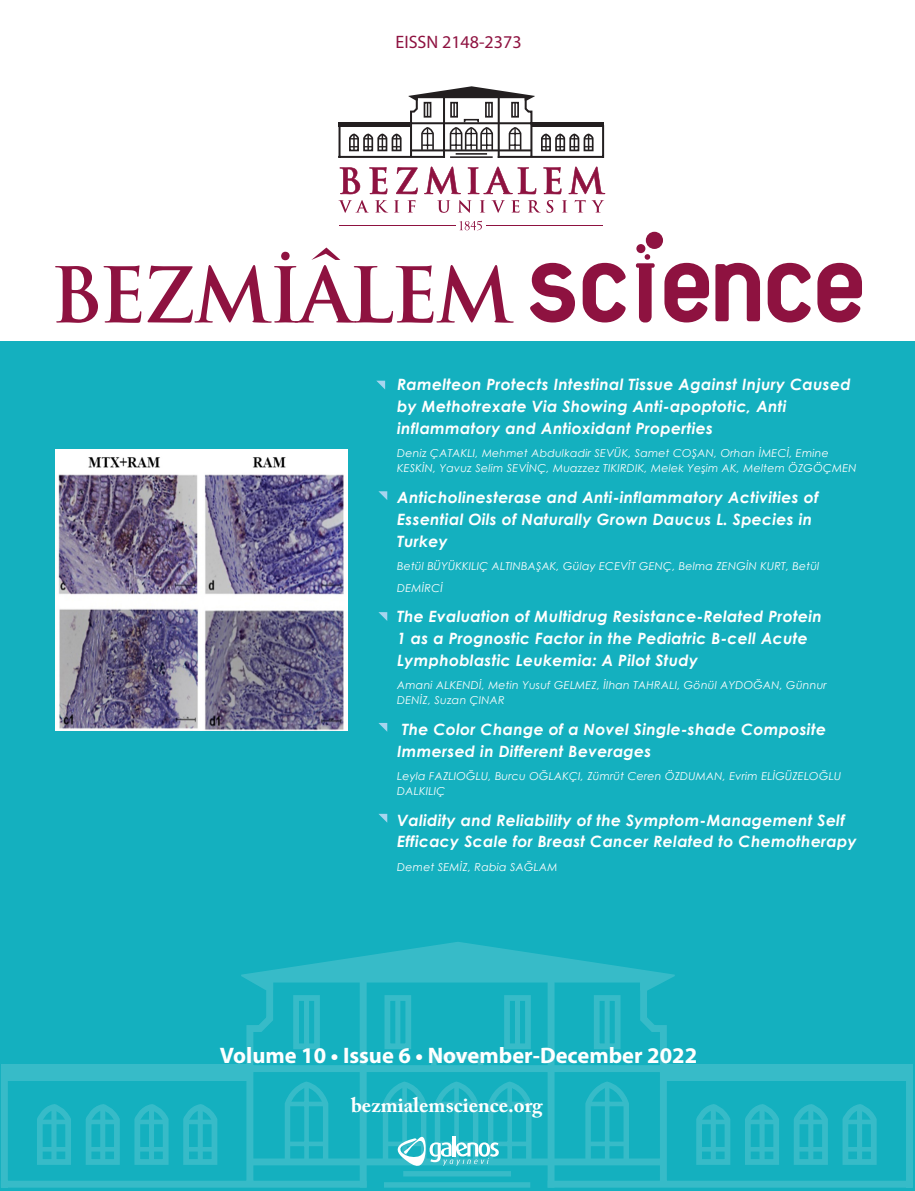
<style>
.page{position:relative;width:915px;height:1191px;background:#fff}
.page>*{position:absolute;margin:0;border:0;box-sizing:border-box;transform-origin:0 0}
.t1{font:700 22.5px "Myriad Pro";color:#fff}
.t2{font:700 20.7px "Adobe Caslon Pro";color:#fff}
.t3{font:18px "Myriad Pro";color:#8e1240}
.K1{font:italic 700 15.6px/21.9px "Century Gothic";letter-spacing:.02em;color:#fff}
.K2{font:italic 10.95px/15px "Century Gothic";letter-spacing:.02em;color:#fff}
</style>
<div class="page">
<div style="left:0;top:342px;width:914px;height:849px;background:#14b0bf"></div>
<svg style="left:55px;top:265px;width:86px;height:58px"></svg>
<svg style="left:147px;top:247px;width:366px;height:76px"></svg>
<svg style="left:635px;top:254px;width:19px;height:68px"></svg>
<div style="left:636px;top:244px;width:9px;height:9px;background:#8e1240;border-radius:50%"></div>
<div style="left:645px;top:232px;width:17px;height:17px;background:#8e1240;border-radius:50%"></div>
<svg style="left:530px;top:263px;width:45px;height:59px"></svg>
<svg style="left:582px;top:263px;width:43px;height:59px"></svg>
<svg style="left:664px;top:263px;width:44px;height:59px"></svg>
<svg style="left:715px;top:263px;width:44px;height:58px"></svg>
<svg style="left:767px;top:263px;width:43px;height:59px"></svg>
<svg style="left:817px;top:263px;width:44px;height:59px"></svg>
<svg style="left:241px;top:942px;width:433px;height:33px"></svg>
<svg style="left:1px;top:975px;width:912px;height:213px"></svg>
<div style="left:250px;top:1158px;width:413px;height:7px;background:#37bbc8"></div>
<div style="left:403px;top:1171px;width:108px;height:5px;background:#37bbc8"></div>
<div style="left:384px;top:1182px;width:146px;height:5px;background:#37bbc8"></div>
<div style="left:663px;top:1064px;width:249px;height:16px;background:#37bbc8"></div>
<div style="left:1px;top:1064px;width:246px;height:16px;background:#37bbc8"></div>
<div style="left:359px;top:980px;width:7px;height:207px;background:#37bbc8"></div>
<div style="left:547px;top:980px;width:7px;height:207px;background:#37bbc8"></div>
<svg style="left:839px;top:1107px;width:40px;height:60px"></svg>
<div style="left:844px;top:1119px;width:30px;height:5px;background:#37bbc8"></div>
<hr style="left:844px;top:1147px;width:30px;height:4px;background:#37bbc8">
<div style="left:856px;top:1108px;width:5px;height:52px;background:#37bbc8"></div>
<svg style="left:790px;top:1107px;width:40px;height:60px"></svg>
<div style="left:795px;top:1119px;width:30px;height:5px;background:#37bbc8"></div>
<hr style="left:795px;top:1147px;width:30px;height:4px;background:#37bbc8">
<div style="left:808px;top:1108px;width:5px;height:52px;background:#37bbc8"></div>
<svg style="left:741px;top:1107px;width:40px;height:60px"></svg>
<div style="left:746px;top:1119px;width:31px;height:5px;background:#37bbc8"></div>
<hr style="left:746px;top:1147px;width:31px;height:4px;background:#37bbc8">
<div style="left:759px;top:1108px;width:5px;height:52px;background:#37bbc8"></div>
<svg style="left:693px;top:1107px;width:40px;height:60px"></svg>
<div style="left:697px;top:1119px;width:31px;height:5px;background:#37bbc8"></div>
<hr style="left:697px;top:1147px;width:31px;height:4px;background:#37bbc8">
<div style="left:710px;top:1108px;width:5px;height:52px;background:#37bbc8"></div>
<svg style="left:282px;top:1084px;width:49px;height:75px"></svg>
<svg style="left:582px;top:1084px;width:49px;height:75px"></svg>
<hr style="left:339px;top:225px;width:116px;height:1px;background:#8e1240">
<hr style="left:486px;top:225px;width:116px;height:1px;background:#8e1240">
<svg style="left:459px;top:221px;width:23px;height:9px"></svg>
<svg style="left:338px;top:86px;width:267px;height:72px"></svg>
<svg style="left:339px;top:167px;width:21px;height:27px"></svg>
<svg style="left:369px;top:167px;width:18px;height:27px"></svg>
<svg style="left:396px;top:167px;width:21px;height:27px"></svg>
<svg style="left:424px;top:166px;width:37px;height:28px"></svg>
<svg style="left:467px;top:166px;width:69px;height:28px"></svg>
<svg style="left:543px;top:167px;width:18px;height:27px"></svg>
<svg style="left:568px;top:166px;width:37px;height:28px"></svg>
<svg style="left:338px;top:200px;width:30px;height:13px"></svg>
<svg style="left:375px;top:200px;width:12px;height:12px"></svg>
<svg style="left:394px;top:200px;width:5px;height:12px"></svg>
<svg style="left:407px;top:200px;width:8px;height:12px"></svg>
<svg style="left:437px;top:200px;width:13px;height:13px"></svg>
<svg style="left:457px;top:200px;width:14px;height:13px"></svg>
<svg style="left:480px;top:200px;width:5px;height:12px"></svg>
<svg style="left:491px;top:200px;width:14px;height:13px"></svg>
<svg style="left:511px;top:200px;width:8px;height:13px"></svg>
<svg style="left:528px;top:200px;width:12px;height:12px"></svg>
<svg style="left:546px;top:200px;width:7px;height:13px"></svg>
<svg style="left:562px;top:200px;width:5px;height:12px"></svg>
<svg style="left:574px;top:200px;width:11px;height:12px"></svg>
<svg style="left:591px;top:200px;width:13px;height:12px"></svg>
<svg style="left:380px;top:1084px;width:154px;height:86px"></svg>
<svg style="left:376px;top:381px;width:9px;height:8px"></svg>
<svg style="left:378px;top:612px;width:9px;height:9px"></svg>
<svg style="left:378px;top:723px;width:9px;height:9px"></svg>
<svg style="left:378px;top:814px;width:9px;height:8px"></svg>
<svg style="left:378px;top:491px;width:9px;height:9px"></svg>
<img style="left:55px;top:449px;width:293px;height:281px">
<p class="t3" style="left:395px;top:30px;width:127px">EISSN 2148-2373</p>
<p class="K1" style="left:397px;top:373px;width:455px">Ramelteon Protects Intestinal Tissue Against Injury Caused by Methotrexate Via Showing Anti-apoptotic, Anti inflammatory and Antioxidant Properties</p>
<p class="K2" style="left:397px;top:446px;width:460px">Deniz ÇATAKLI, Mehmet Abdulkadir SEVÜK, Samet COŞAN, Orhan İMECİ, Emine<br>KESKİN, Yavuz Selim SEVİNÇ, Muazzez TIKIRDIK, Melek Yeşim AK, Meltem ÖZGÖÇMEN</p>
<p class="K1" style="left:397px;top:485px;width:422px">Anticholinesterase and Anti-inflammatory Activities of<br>Essential Oils of Naturally Grown Daucus L. Species in<br>Turkey</p>
<p class="K2" style="left:397px;top:555px;width:423px;line-height:21.9px">Betül BÜYÜKKILIÇ ALTINBAŞAK, Gülay ECEVİT GENÇ, Belma ZENGİN KURT, Betül<br>DEMİRCİ</p>
<p class="K1" style="left:397px;top:605px;width:426px">The Evaluation of Multidrug Resistance-Related Protein<br>1 as a Prognostic Factor in the Pediatric B-cell Acute<br>Lymphoblastic Leukemia: A Pilot Study</p>
<p class="K2" style="left:397px;top:678px;width:431px">Amani ALKENDİ, Metin Yusuf GELMEZ, İlhan TAHRALI, Gönül AYDOĞAN, Günnur<br>DENİZ, Suzan ÇINAR</p>
<p class="K1" style="left:397px;top:717px;width:430px;text-indent:5px">The Color Change of a Novel Single-shade Composite<br>Immersed in Different Beverages</p>
<p class="K2" style="left:397px;top:768px;width:445px">Leyla FAZLIOĞLU, Burcu OĞLAKÇI, Zümrüt Ceren ÖZDUMAN, Evrim ELİGÜZELOĞLU<br>DALKILIÇ</p>
<p class="K1" style="left:397px;top:808px;width:461px">Validity and Reliability of the Symptom-Management Self<br>Efficacy Scale for Breast Cancer Related to Chemotherapy</p>
<p class="K2" style="left:397px;top:859px;width:162px">Demet SEMİZ, Rabia SAĞLAM</p>
<p class="t1" style="left:220px;top:1040px;width:479px">Volume 10 • Issue 6 • November-December 2022</p>
<p class="t2" style="left:351px;top:1092px;width:193px">bezmialemscience.org</p>
</div>
